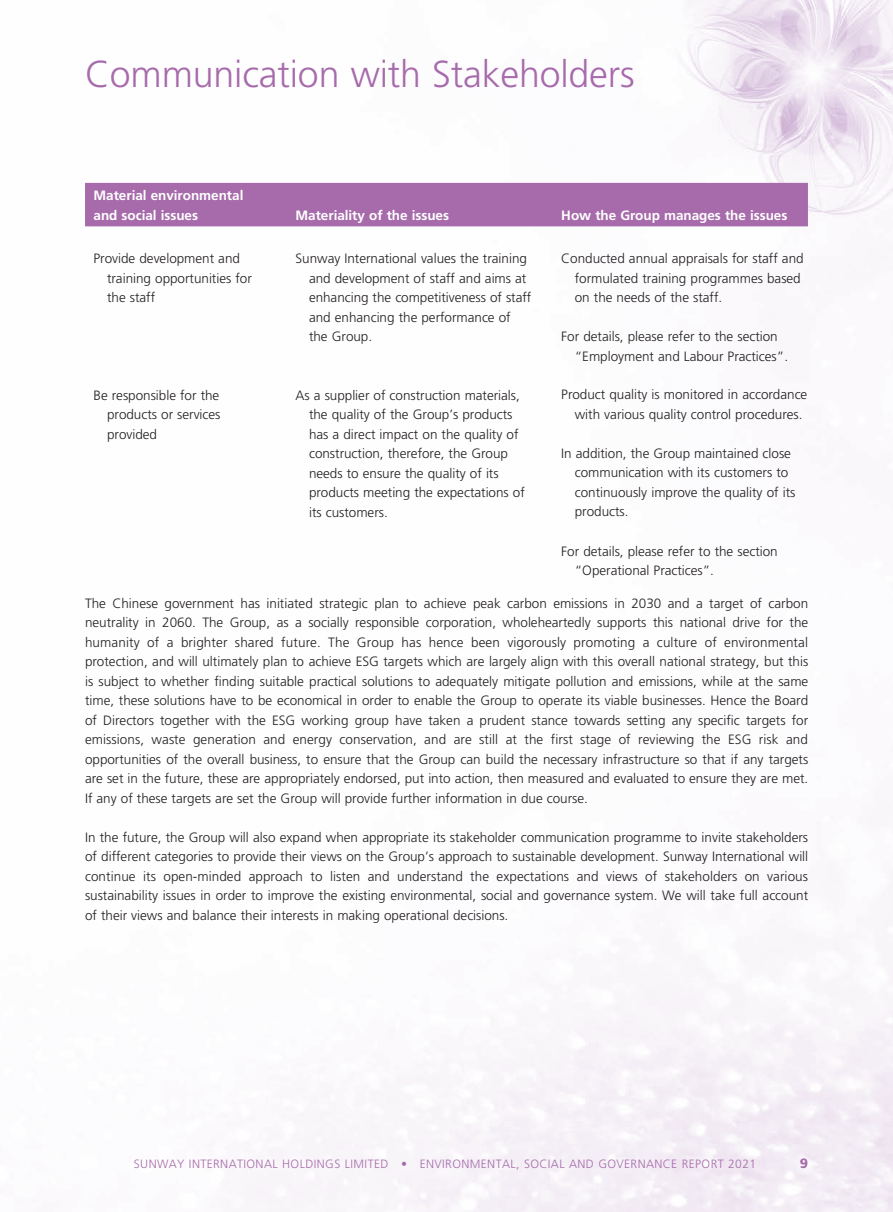
<style>
.page{position:relative;width:893px;height:1212px;background:#fff}
.page>*{position:absolute;margin:0;border:0;box-sizing:border-box;transform-origin:0 0}
.t1{font:300 37.5px "Frutiger LT Std";letter-spacing:-.005em;color:#a76bac}
.t2{font:300 13.5px/19.5px "Frutiger LT Std";color:#231f20}
.t3{font:700 13.5px/19.5px "Frutiger LT Std";color:#fff}
.t4{font:900 13.5px "Frutiger LT Std";color:#a76bac}
.t5{font:300 12px "Frutiger LT Std";letter-spacing:.035em;color:#a76bac}
</style>
<div class="page">
<img style="left:85px;top:0;width:808px;height:1212px">
<div style="left:85px;top:183px;width:723px;height:43px;background:#a76bac"></div>
<h1 class="t1" style="left:85px;top:53px;width:551px">Communication with Stakeholders</h1>
<p class="t3" style="left:94px;top:186px;width:151px">Material environmental and social issues</p>
<p class="t3" style="left:296px;top:205px;width:155px">Materiality of the issues</p>
<p class="t3" style="left:561px;top:205px;width:228px">How the Group manages the issues</p>
<p class="t2" style="left:107px;top:249px;width:146px;text-indent:-13px">Provide development and training opportunities for the staff</p>
<p class="t2" style="left:309px;top:249px;width:224px;text-indent:-14px">Sunway International values the training and development of staff and aims at enhancing the competitiveness of staff and enhancing the performance of the Group.</p>
<p class="t2" style="left:575px;top:249px;width:230px;text-indent:-14px">Conducted annual appraisals for staff and formulated training programmes based on the needs of the staff.</p>
<p class="t2" style="left:575px;top:327px;width:212px;text-indent:-14px">For details, please refer to the section “Employment and Labour Practices”.</p>
<p class="t2" style="left:107px;top:385px;width:115px;text-align:justify;text-indent:-13px">Be responsible for the products or services provided</p>
<p class="t2" style="left:309px;top:385px;width:217px;text-indent:-14px">As a supplier of construction materials, the quality of the Group’s products has a direct impact on the quality of construction, therefore, the Group needs to ensure the quality of its products meeting the expectations of its customers.</p>
<p class="t2" style="left:561px;top:385px;width:248px;text-align:center">Product quality is monitored in accordance with various quality control procedures.</p>
<p class="t2" style="left:575px;top:444px;width:222px;text-indent:-14px">In addition, the Group maintained close communication with its customers to continuously improve the quality of its products.</p>
<p class="t2" style="left:575px;top:541px;width:204px;text-indent:-14px">For details, please refer to the section “Operational Practices”.</p>
<p class="t2" style="left:85px;top:594px;width:725px">The Chinese government has initiated strategic plan to achieve peak carbon emissions in 2030 and a target of carbon neutrality in 2060. The Group, as a socially responsible corporation, wholeheartedly supports this national drive for the humanity of a brighter shared future. The Group has hence been vigorously promoting a culture of environmental protection, and will ultimately plan to achieve ESG targets which are largely align with this overall national strategy, but this is subject to whether finding suitable practical solutions to adequately mitigate pollution and emissions, while at the same time, these solutions have to be economical in order to enable the Group to operate its viable businesses. Hence the Board of Directors together with the ESG working group have taken a prudent stance towards setting any specific targets for emissions, waste generation and energy conservation, and are still at the first stage of reviewing the ESG risk and opportunities of the overall business, to ensure that the Group can build the necessary infrastructure so that if any targets are set in the future, these are appropriately endorsed, put into action, then measured and evaluated to ensure they are met.<br>If any of these targets are set the Group will provide further information in due course.</p>
<p class="t2" style="left:85px;top:828px;width:725px;text-align:justify">In the future, the Group will also expand when appropriate its stakeholder communication programme to invite stakeholders of different categories to provide their views on the Group’s approach to sustainable development. Sunway International will continue its open-minded approach to listen and understand the expectations and views of stakeholders on various sustainability issues in order to improve the existing environmental, social and governance system. We will take full account of their views and balance their interests in making operational decisions.</p>
<p class="t5" style="left:134px;top:1157px;width:624px">SUNWAY INTERNATIONAL HOLDINGS LIMITED • ENVIRONMENTAL, SOCIAL AND GOVERNANCE REPORT 2021</p>
<p class="t4" style="left:800px;top:1155px;width:10px">9</p>
</div>
